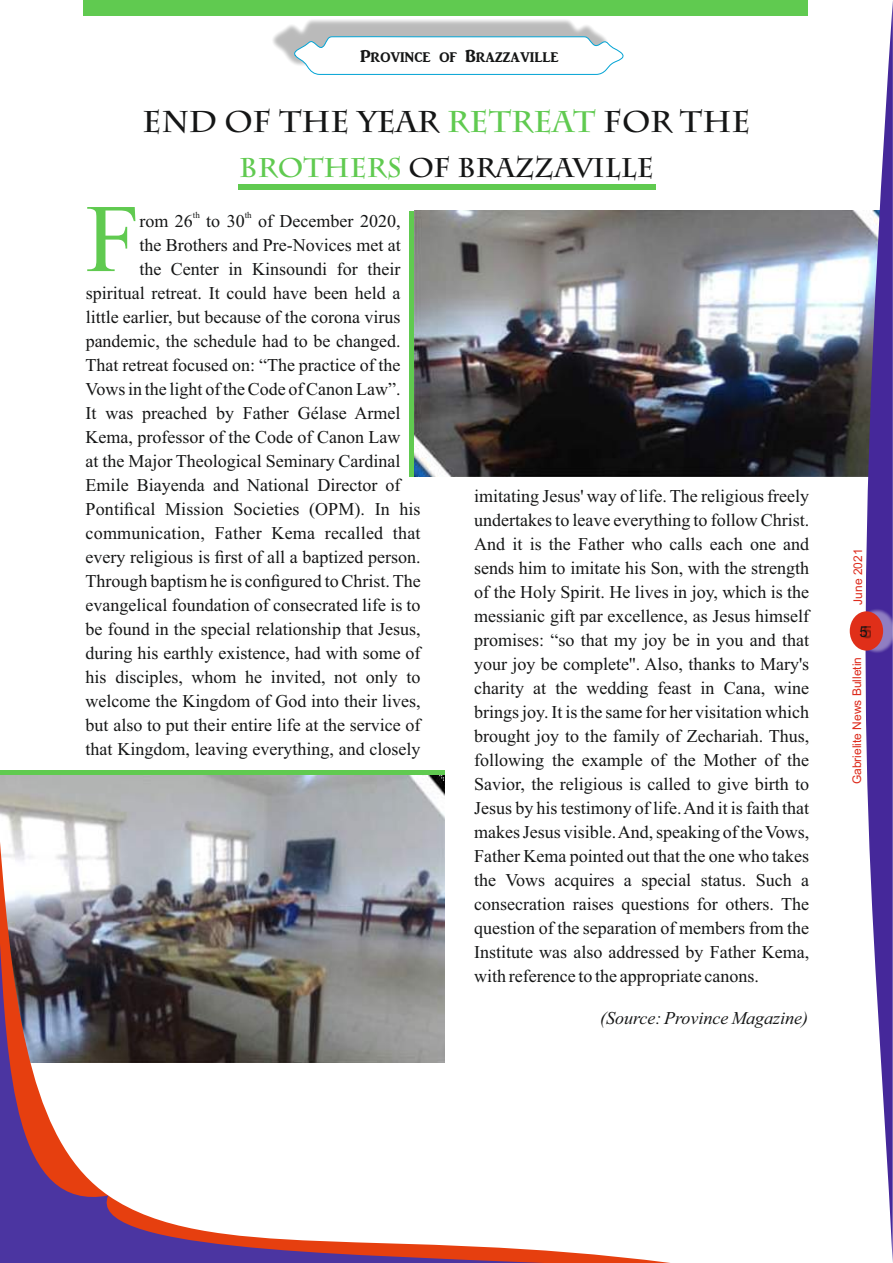
<style>
.page{position:relative;width:893px;height:1263px;background:#fff}
.page>*{position:absolute;margin:0;border:0;box-sizing:border-box;transform-origin:0 0}
.t1{font:96.6px "Times New Roman";color:#60ca50}
.t2{font:700 30px "Charlemagne Std";color:#151616}
.t3{font:700 27px "Charlemagne Std";color:#151616}
.t4{font:18px/24px "Times New Roman";color:#151616;text-align:justify}
.t5{font:italic 18px "Times New Roman";color:#151616}
.t6{font:18px "ARJULIAN";color:#151616}
.t7{font:15px "Arial";color:#151616}
.t8{font:12px "Arial";color:#dd2b1c}
.t9{font:9px "Times New Roman";color:#151616}
.s1{color:#60ca50}
</style>
<div class="page">
<div style="left:269px;top:18px;width:341px;height:50px;background:#151616;opacity:.3"></div>
<svg style="left:294px;top:36px;width:329px;height:39px"></svg>
<div style="left:358px;top:49px;width:206px;height:20px;background:#fff"></div>
<div style="left:84px;top:0;width:724px;height:16px;background:#60ca50"></div>
<div style="left:238px;top:185px;width:418px;height:5px;background:#60ca50"></div>
<div style="left:409px;top:211px;width:11px;height:265px;background:#60ca50"></div>
<svg style="left:0;top:770px;width:444px;height:6px;fill:#60ca50"></svg>
<img style="left:414px;top:211px;width:429px;height:265px">
<img style="left:0;top:776px;width:444px;height:57px">
<svg style="left:0;top:833px;width:670px;height:430px"></svg>
<svg style="left:0;top:932px;width:548px;height:331px"></svg>
<svg style="left:843px;top:1px;width:50px;height:1261px"></svg>
<div style="left:855px;top:606px;width:38px;height:50px;background:#fff;opacity:.4"></div>
<div style="left:850px;top:611px;width:33px;height:40px;background:#e02f19;border-radius:50%"></div>
<div style="left:862px;top:626px;width:9px;height:13px;background:#151616;opacity:.49"></div>
<p class="t6" style="left:360px;top:46px;width:200px">Province of Brazzaville</p>
<h2 class="t2" style="left:143px;top:110px;width:609px">END OF THE YEAR <span class="s1">RETREAT</span> FOR THE</h2>
<h3 class="t3" style="left:239px;top:158px;width:416px"><span class="s1">BROTHERS</span> OF BRAZZAVILLE</h3>
<h1 class="t1" style="left:86px;top:204px;width:55px">F</h1>
<p class="t9" style="left:193px;top:212px;width:9px">th</p>
<p class="t9" style="left:245px;top:212px;width:9px">th</p>
<p class="t4" style="left:139px;top:211px;width:263px">rom 26 to 30 of December 2020,</p>
<p class="t4" style="left:139px;top:235px;width:263px">the Brothers and Pre-Novices met at</p>
<p class="t4" style="left:139px;top:259px;width:262px">the Center in Kinsoundi for their</p>
<p class="t4" style="left:86px;top:283px;width:316px">spiritual retreat. It could have been held a</p>
<p class="t4" style="left:86px;top:307px;width:316px">little earlier, but because of the corona virus</p>
<p class="t4" style="left:86px;top:331px;width:316px">pandemic, the schedule had to be changed.</p>
<p class="t4" style="left:86px;top:355px;width:316px">That retreat focused on: “The practice of the</p>
<p class="t4" style="left:86px;top:379px;width:316px">Vows in the light of the Code of Canon Law”.</p>
<p class="t4" style="left:86px;top:403px;width:316px">It was preached by Father Gélase Armel</p>
<p class="t4" style="left:86px;top:427px;width:316px">Kema, professor of the Code of Canon Law</p>
<p class="t4" style="left:86px;top:451px;width:316px">at the Major Theological Seminary Cardinal</p>
<p class="t4" style="left:86px;top:475px;width:316px">Emile Biayenda and National Director of</p>
<p class="t4" style="left:86px;top:499px;width:336px">Pontifical Mission Societies (OPM). In his</p>
<p class="t4" style="left:86px;top:523px;width:336px">communication, Father Kema recalled that</p>
<p class="t4" style="left:86px;top:547px;width:336px">every religious is first of all a baptized person.</p>
<p class="t4" style="left:86px;top:571px;width:336px">Through baptism he is configured to Christ. The</p>
<p class="t4" style="left:86px;top:595px;width:336px">evangelical foundation of consecrated life is to</p>
<p class="t4" style="left:86px;top:619px;width:336px">be found in the special relationship that Jesus,</p>
<p class="t4" style="left:86px;top:643px;width:336px">during his earthly existence, had with some of</p>
<p class="t4" style="left:86px;top:667px;width:336px">his disciples, whom he invited, not only to</p>
<p class="t4" style="left:86px;top:691px;width:336px">welcome the Kingdom of God into their lives,</p>
<p class="t4" style="left:86px;top:715px;width:336px">but also to put their entire life at the service of</p>
<p class="t4" style="left:86px;top:739px;width:337px">that Kingdom, leaving everything, and closely</p>
<p class="t4" style="left:474px;top:486px;width:337px">imitating Jesus' way of life. The religious freely undertakes to leave everything to follow Christ.<br>And it is the Father who calls each one and sends him to imitate his Son, with the strength of the Holy Spirit. He lives in joy, which is the messianic gift par excellence, as Jesus himself promises: “so that my joy be in you and that your joy be complete''. Also, thanks to Mary's charity at the wedding feast in Cana, wine brings joy. It is the same for her visitation which brought joy to the family of Zechariah. Thus, following the example of the Mother of the Savior, the religious is called to give birth to Jesus by his testimony of life. And it is faith that makes Jesus visible. And, speaking of the Vows, Father Kema pointed out that the one who takes the Vows acquires a special status. Such a consecration raises questions for others. The question of the separation of members from the Institute was also addressed by Father Kema, with reference to the appropriate canons.</p>
<p class="t5" style="left:600px;top:1011px;width:209px">(Source: Province Magazine)</p>
<p class="t8" style="left:853px;top:605px;width:58px;rotate:-90deg">June 2021</p>
<p class="t7" style="left:860px;top:626px;width:10px">5</p>
<p class="t8" style="left:852px;top:784px;width:129px;rotate:-90deg">Gabrielite News Bulletin</p>
</div>
